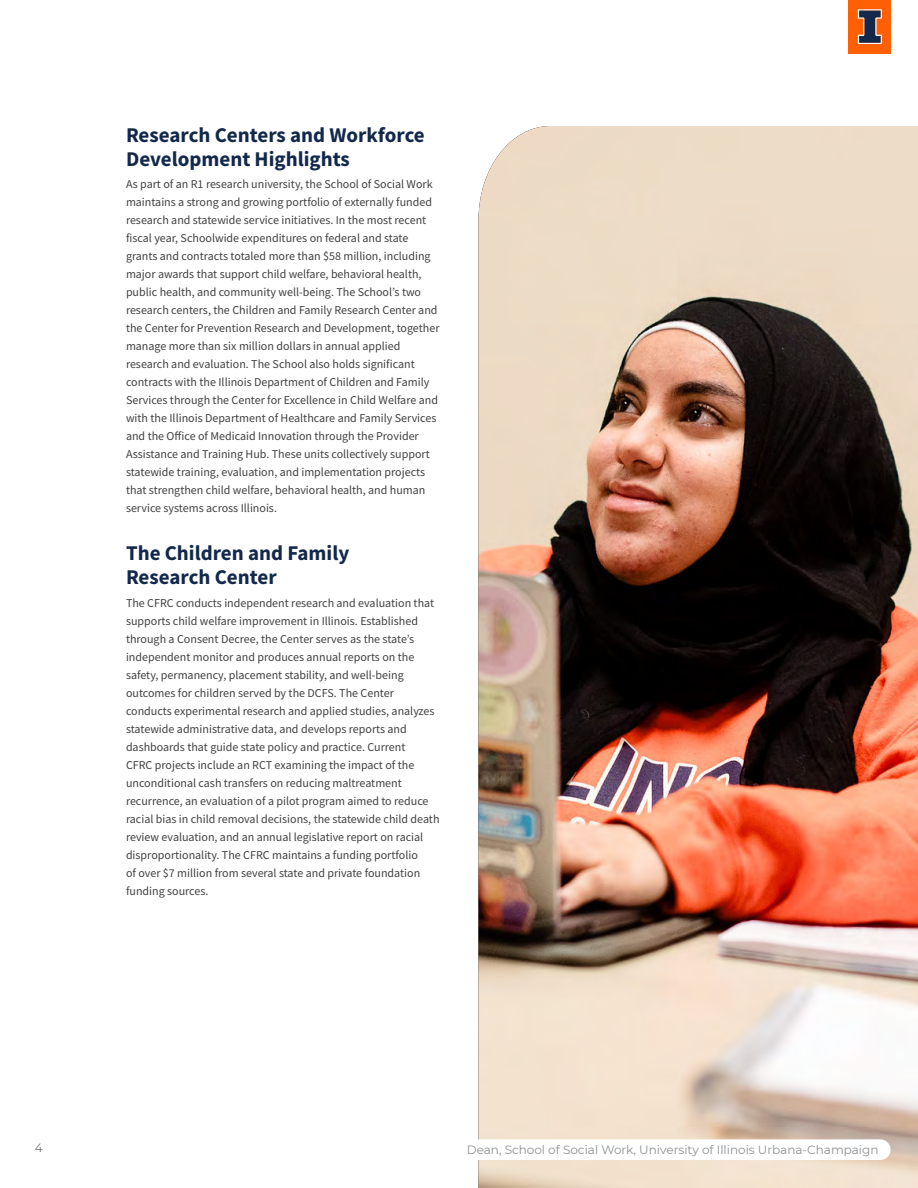
<style>
.page{position:relative;width:918px;height:1188px;background:#fff}
.page>*{position:absolute;margin:0;border:0;box-sizing:border-box;transform-origin:0 0}
.t1{font:700 21px/24px "Source Sans Pro";color:#13294b}
.t2{font:12px/18px "Source Sans Pro";color:#414042}
.t3{font:12px "Montserrat";color:#8e9193}
.t4{font:12px "Montserrat";color:#6d6e71}
</style>
<div class="page">
<img style="left:478px;top:126px;width:440px;height:1062px">
<div style="left:455px;top:1139px;width:436px;height:21px;background:#fff;border-radius:10px"></div>
<div style="left:848px;top:0;width:43px;height:54px;background:#ff5f05"></div>
<svg style="left:858px;top:9px;width:24px;height:35px"></svg>
<h1 class="t1" style="left:126px;top:122px;width:300px">Research Centers and Workforce<br>Development Highlights</h1>
<p class="t2" style="left:126px;top:175px;width:315px">As part of an R1 research university, the School of Social Work maintains a strong and growing portfolio of externally funded research and statewide service initiatives. In the most recent fiscal year, Schoolwide expenditures on federal and state grants and contracts totaled more than $58 million, including major awards that support child welfare, behavioral health, public health, and community well-being. The School’s two research centers, the Children and Family Research Center and the Center for Prevention Research and Development, together manage more than six million dollars in annual applied research and evaluation. The School also holds significant contracts with the Illinois Department of Children and Family Services through the Center for Excellence in Child Welfare and with the Illinois Department of Healthcare and Family Services and the Office of Medicaid Innovation through the Provider Assistance and Training Hub. These units collectively support statewide training, evaluation, and implementation projects that strengthen child welfare, behavioral health, and human service systems across Illinois.</p>
<h1 class="t1" style="left:126px;top:541px;width:225px">The Children and Family<br>Research Center</h1>
<p class="t2" style="left:126px;top:594px;width:315px">The CFRC conducts independent research and evaluation that supports child welfare improvement in Illinois. Established through a Consent Decree, the Center serves as the state’s independent monitor and produces annual reports on the safety, permanency, placement stability, and well-being outcomes for children served by the DCFS. The Center conducts experimental research and applied studies, analyzes statewide administrative data, and develops reports and dashboards that guide state policy and practice. Current<br>CFRC projects include an RCT examining the impact of the unconditional cash transfers on reducing maltreatment recurrence, an evaluation of a pilot program aimed to reduce racial bias in child removal decisions, the statewide child death review evaluation, and an annual legislative report on racial disproportionality. The CFRC maintains a funding portfolio<br>of over $7 million from several state and private foundation funding sources.</p>
<p class="t4" style="left:35px;top:1140px;width:9px">4</p>
<p class="t3" style="left:467px;top:1141px;width:413px">Dean, School of Social Work, University of Illinois Urbana-Champaign</p>
</div>
